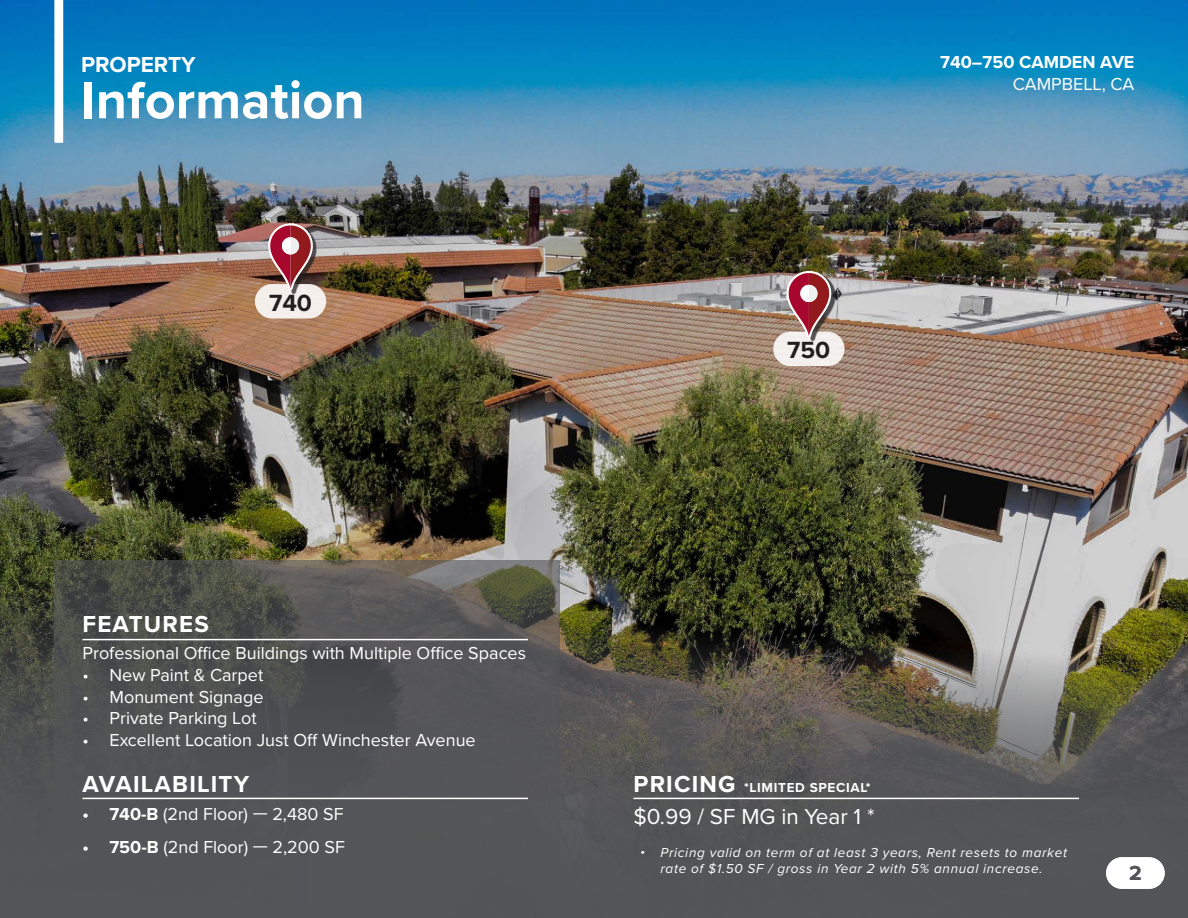
<style>
.page{position:relative;width:1188px;height:918px;background:#fff}
.page>*{position:absolute;margin:0;border:0;box-sizing:border-box;transform-origin:0 0}
.t1{font:700 54px "Proxima Nova";color:#fff}
.t2{font:700 24.3px "Proxima Nova";color:#231f20}
.t3{font:700 24px "Proxima Nova";letter-spacing:.05em;color:#fff}
.t4{font:22.5px "Proxima Nova";color:#fff}
.t5{font:700 22.5px "Proxima Nova";color:#fff}
.t6{font:700 21px "Proxima Nova";color:#545558}
.t7{font:18px "Proxima Nova";color:#fff}
.t8{font:700 18px "Proxima Nova";color:#fff}
.t9{font:italic 13.5px/16.2px "Proxima Nova";letter-spacing:.05em;color:#fff;text-align:center}
.t10{font:700 13.5px "Proxima Nova";letter-spacing:.05em;color:#fff}
.s1{font-size:24px}
.s2{font-weight:700}
</style>
<div class="page">
<img style="left:0;top:0;width:1188px;height:530px">
<div style="left:255px;top:284px;width:71px;height:35px;background:#f5efeb;border-radius:17px"></div>
<div style="left:271px;top:225px;width:46px;height:69px;background:#231f20;opacity:.75"></div>
<svg style="left:268px;top:223px;width:45px;height:68px"></svg>
<div style="left:773px;top:332px;width:72px;height:34px;background:#f3f0ee;border-radius:17px"></div>
<div style="left:789px;top:273px;width:47px;height:69px;background:#231f20;opacity:.75"></div>
<svg style="left:787px;top:271px;width:44px;height:67px"></svg>
<img style="left:0;top:530px;width:1188px;height:388px">
<div style="left:55px;top:0;width:8px;height:143px;background:#fff"></div>
<div style="left:1106px;top:857px;width:59px;height:32px;background:#fff;border-radius:16px"></div>
<svg style="left:54px;top:561px;width:506px;height:357px;background:#535454"></svg>
<hr style="left:82px;top:639px;width:446px;height:1px;background:#fff">
<hr style="left:82px;top:798px;width:446px;height:1px;background:#fff">
<hr style="left:634px;top:798px;width:445px;height:1px;background:#fff">
<p class="t5" style="left:81px;top:47px;width:116px">PROPERTY</p>
<p class="t1" style="left:81px;top:60px;width:285px">Information</p>
<p class="t2" style="left:269px;top:285px;width:44px">740</p>
<p class="t2" style="left:787px;top:332px;width:45px">750</p>
<p class="t8" style="left:940px;top:49px;width:196px">740―750 CAMDEN AVE</p>
<p class="t7" style="left:1013px;top:70px;width:123px">CAMPBELL, CA</p>
<p class="t3" style="left:82px;top:606px;width:128px">FEATURES</p>
<p class="t7" style="left:82px;top:640px;width:445px">Professional Office Buildings with Multiple Office Spaces</p>
<p class="t7" style="left:82px;top:662px;width:182px">• New Paint &amp; Carpet</p>
<p class="t7" style="left:82px;top:683px;width:183px">• Monument Signage</p>
<p class="t7" style="left:82px;top:705px;width:176px">• Private Parking Lot</p>
<p class="t7" style="left:82px;top:726px;width:395px">• Excellent Location Just Off Winchester Avenue</p>
<p class="t3" style="left:82px;top:766px;width:168px">AVAILABILITY</p>
<p class="t10" style="left:634px;top:777px;width:239px"><span class="s1">PRICING</span> *LIMITED SPECIAL*</p>
<p class="t7" style="left:82px;top:800px;width:263px"><span class="s2">• 740-B</span> (2nd Floor) — 2,480 SF</p>
<p class="t7" style="left:82px;top:834px;width:264px"><span class="s2">• 750-B</span> (2nd Floor) — 2,200 SF</p>
<p class="t4" style="left:634px;top:800px;width:243px">$0.99 / SF MG in Year 1 *</p>
<p class="t9" style="left:640px;top:844px;width:428px">• Pricing valid on term of at least 3 years, Rent resets to market rate of $1.50 SF / gross in Year 2 with 5% annual increase.</p>
<p class="t6" style="left:1129px;top:858px;width:14px">2</p>
</div>
